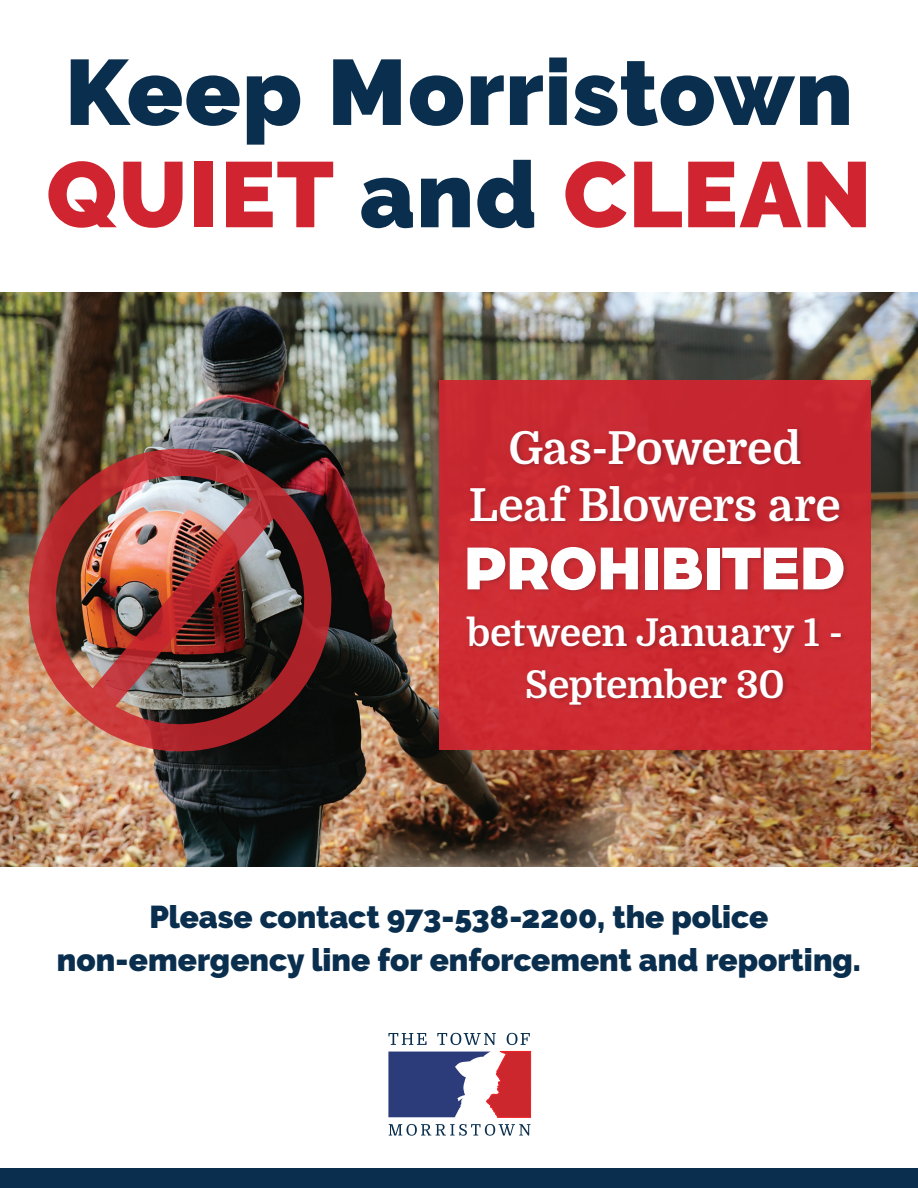
<style>
.page{position:relative;width:918px;height:1188px;background:#fff}
.page>*{position:absolute;margin:0;border:0;box-sizing:border-box;transform-origin:0 0}
.t1{font:900 92.4px/102.3px "Raleway";letter-spacing:.015em;color:#0a2f4e}
.t2{font:900 64.5px "Arboria";letter-spacing:-.01em;color:#fff}
.t3{font:700 45.6px/57px "Domine";letter-spacing:-.01em;color:#fff;text-align:center}
.t4{font:700 38.4px/51.3px "Domine";letter-spacing:-.01em;color:#fff;text-align:center}
.t5{font:900 31.5px/43.5px "Raleway";color:#0a2f4e;text-align:center}
.s1{color:#d02530}
</style>
<div class="page">
<img style="left:0;top:292px;width:918px;height:575px">
<div style="left:439px;top:381px;width:432px;height:369px;background:#d02530"></div>
<div style="left:465px;top:427px;width:384px;height:283px;background:#231f20;opacity:.25"></div>
<svg style="left:388px;top:1051px;width:143px;height:67px"></svg>
<svg style="left:389px;top:1124px;width:142px;height:12px"></svg>
<svg style="left:388px;top:1033px;width:39px;height:12px"></svg>
<svg style="left:437px;top:1033px;width:59px;height:12px"></svg>
<svg style="left:507px;top:1033px;width:23px;height:12px"></svg>
<img style="left:12px;top:432px;width:336px;height:336px">
<div style="left:0;top:1169px;width:918px;height:19px;background:#0a2f4e"></div>
<h1 class="t1" style="left:46px;top:42px;width:827px">Keep Morristown<br><span class="s1">QUIET</span> and <span class="s1">CLEAN</span></h1>
<h3 class="t3" style="left:469px;top:420px;width:374px">Gas-Powered<br>Leaf Blowers are</h3>
<h2 class="t2" style="left:464px;top:521px;width:383px">PROHIBITED</h2>
<p class="t4" style="left:467px;top:608px;width:378px">between January 1 -<br>September 30</p>
<p class="t5" style="left:57px;top:895px;width:805px">Please contact 973-538-2200, the police non-emergency line for enforcement and reporting.</p>
</div>
